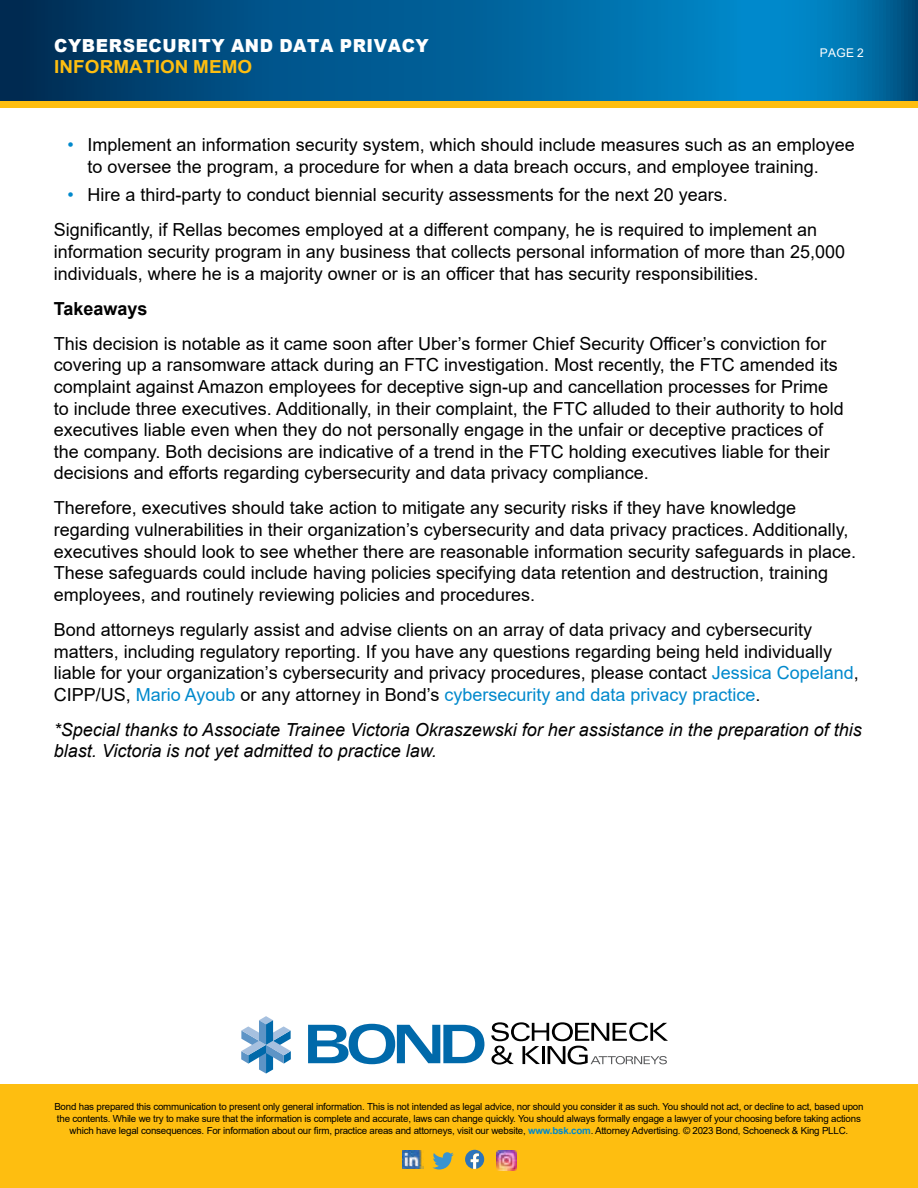
<style>
.page{position:relative;width:918px;height:1188px;background:#fff}
.page>*{position:absolute;margin:0;border:0;box-sizing:border-box;transform-origin:0 0}
.t1{font:18px/21.6px "Arial";color:#000}
.t2{font:italic 18px/21.6px "Arial";color:#000}
.t3{font:900 18px "Arial";letter-spacing:.035em;color:#fff;scale:.95 1}
.t4{font:700 18px "Arial";letter-spacing:.005em;color:#febe10;scale:1.05 1}
.t5{font:700 18px "Arial";color:#000}
.t6{font:12px "Arial";color:#fff}
.t7{font:9.75px/11.7px "Arial";letter-spacing:-.02em;color:#000;text-align:center}
.s1{color:#0089cc}
.s2{font-weight:700;color:#0089cc}
</style>
<div class="page">
<svg style="left:241px;top:1016px;width:50px;height:58px"></svg>
<svg style="left:308px;top:1024px;width:176px;height:40px"></svg>
<svg style="left:491px;top:1022px;width:177px;height:43px"></svg>
<div style="left:0;top:1084px;width:918px;height:104px;background:#febe10"></div>
<img style="left:402px;top:1151px;width:22px;height:18px">
<svg style="left:432px;top:1152px;width:22px;height:18px"></svg>
<svg style="left:465px;top:1150px;width:19px;height:19px"></svg>
<img style="left:497px;top:1151px;width:19px;height:19px">
<div style="left:0;top:54px;width:918px;height:54px;background:#febe10"></div>
<svg style="left:0;top:0;width:918px;height:101px;background:#005f96"></svg>
<p class="t3" style="left:54px;top:32px;width:396px">CYBERSECURITY AND DATA PRIVACY</p>
<p class="t4" style="left:54px;top:54px;width:190px">INFORMATION MEMO</p>
<p class="t6" style="left:820px;top:45px;width:45px">PAGE 2</p>
<p class="t1" style="left:88px;top:134px;width:769px;text-indent:-20px"><span class="s1">•</span> Implement an information security system, which should include measures such as an employee to oversee the program, a procedure for when a data breach occurs, and employee training.</p>
<p class="t1" style="left:54px;top:177px;width:765px;line-height:35.1px;text-indent:14px"><span class="s1">•</span> Hire a third-party to conduct biennial security assessments for the next 20 years.<br>Significantly, if Rellas becomes employed at a different company, he is required to implement an</p>
<p class="t1" style="left:54px;top:241px;width:793px">information security program in any business that collects personal information of more than 25,000 individuals, where he is a majority owner or is an officer that has security responsibilities.</p>
<p class="t5" style="left:54px;top:296px;width:95px">Takeaways</p>
<p class="t1" style="left:54px;top:333px;width:792px">This decision is notable as it came soon after Uber’s former Chief Security Officer’s conviction for covering up a ransomware attack during an FTC investigation. Most recently, the FTC amended its complaint against Amazon employees for deceptive sign-up and cancellation processes for Prime to include three executives. Additionally, in their complaint, the FTC alluded to their authority to hold executives liable even when they do not personally engage in the unfair or deceptive practices of the company. Both decisions are indicative of a trend in the FTC holding executives liable for their decisions and efforts regarding cybersecurity and data privacy compliance.</p>
<p class="t1" style="left:54px;top:497px;width:804px">Therefore, executives should take action to mitigate any security risks if they have knowledge regarding vulnerabilities in their organization’s cybersecurity and data privacy practices. Additionally, executives should look to see whether there are reasonable information security safeguards in place.<br>These safeguards could include having policies specifying data retention and destruction, training employees, and routinely reviewing policies and procedures.</p>
<p class="t1" style="left:54px;top:619px;width:807px">Bond attorneys regularly assist and advise clients on an array of data privacy and cybersecurity matters, including regulatory reporting. If you have any questions regarding being held individually liable for your organization’s cybersecurity and privacy procedures, please contact <span class="s1">Jessica Copeland</span>, CIPP/US, <span class="s1">Mario Ayoub</span> or any attorney in Bond’s <span class="s1">cybersecurity and data privacy practice</span>.</p>
<p class="t2" style="left:54px;top:719px;width:810px">*Special thanks to Associate Trainee Victoria Okraszewski for her assistance in the preparation of this blast. Victoria is not yet admitted to practice law.</p>
<p class="t7" style="left:54px;top:1101px;width:811px">Bond has prepared this communication to present only general information. This is not intended as legal advice, nor should you consider it as such. You should not act, or decline to act, based upon the contents. While we try to make sure that the information is complete and accurate, laws can change quickly. You should always formally engage a lawyer of your choosing before taking actions which have legal consequences. For information about our firm, practice areas and attorneys, visit our website, <span class="s2">www.bsk.com</span>. Attorney Advertising. © 2023 Bond, Schoeneck &amp; King PLLC.</p>
</div>
